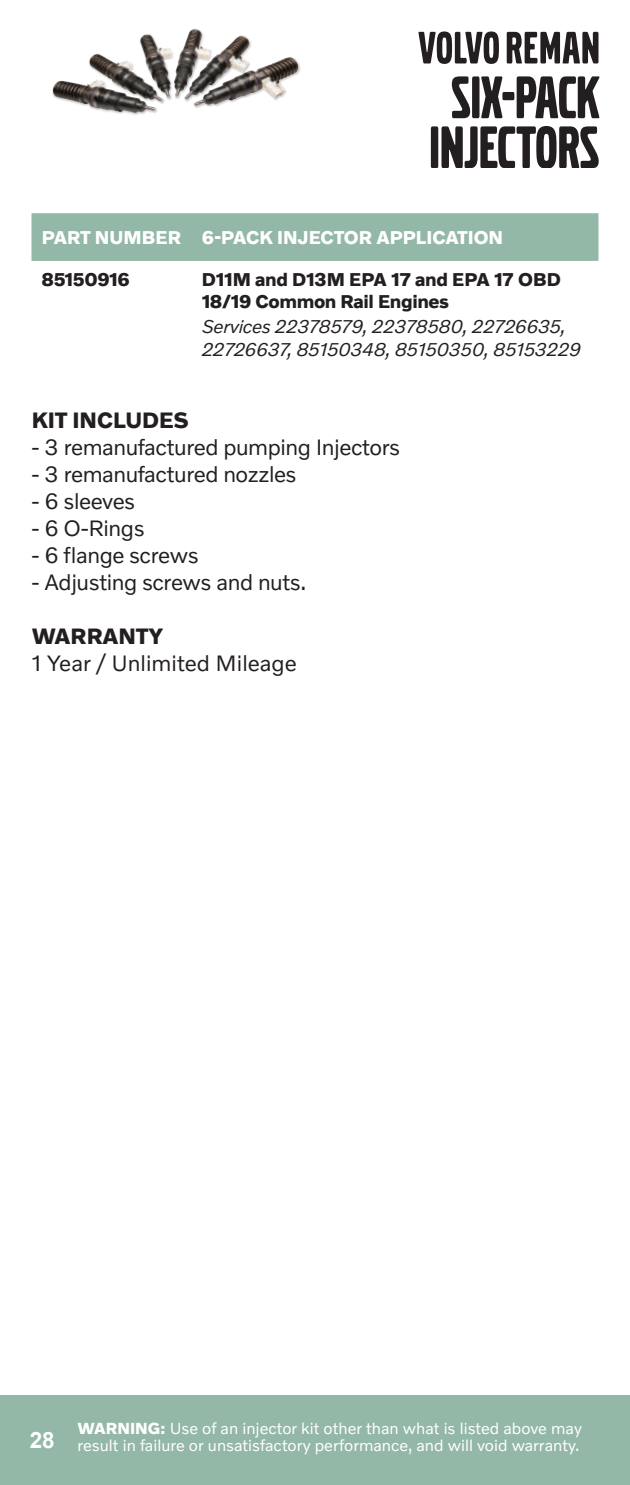
<style>
.page{position:relative;width:630px;height:1485px;background:#fff}
.page>*{position:absolute;margin:0;border:0;box-sizing:border-box;transform-origin:0 0}
.t1{font:62.75px/50px "Volvo Broad Pro";color:#231f20;text-align:center}
.t2{font:22.5px "Volvo Novum";letter-spacing:-.02em;color:#231f20}
.t3{font:22.5px "Volvo Novum";color:#231f20}
.t4{font:700 22.5px "Volvo Novum";color:#231f20}
.t5{font:700 22.5px "Arial";color:#fff}
.t6{font:italic 18.75px/22.5px "Volvo Novum";letter-spacing:-.02em;color:#231f20}
.t7{font:700 18.75px/22.5px "Volvo Novum";letter-spacing:-.02em;color:#231f20}
.t8{font:700 18.75px "Volvo Novum";color:#fff}
.t9{font:16.25px/17.5px "Volvo Novum";color:#fff}
.s1{font-weight:700}
</style>
<div class="page">
<div style="left:0;top:1395px;width:630px;height:90px;background:#94b8a8"></div>
<svg style="left:418px;top:31px;width:81px;height:33px"></svg>
<svg style="left:507px;top:32px;width:91px;height:31px"></svg>
<div style="left:52px;top:28px;width:248px;height:87px;background:#231f20;opacity:.25"></div>
<svg style="left:188px;top:29px;width:6px;height:7px"></svg>
<div style="left:32px;top:213px;width:566px;height:48px;background:#94b8a8"></div>
<h1 class="t1" style="left:429px;top:73px;width:172px">SIX-PACK<br>INJECTORS</h1>
<p class="t8" style="left:42px;top:226px;width:463px">PART NUMBER 6-PACK INJECTOR APPLICATION</p>
<p class="t7" style="left:42px;top:267px;width:90px">85150916</p>
<p class="t7" style="left:202px;top:267px;width:361px">D11M and D13M EPA 17 and EPA 17 OBD<br>18/19 Common Rail Engines</p>
<p class="t6" style="left:202px;top:315px;width:381px">Services 22378579, 22378580, 22726635,<br>22726637, 85150348, 85150350, 85153229</p>
<h2 class="t4" style="left:32px;top:406px;width:159px">KIT INCLUDES</h2>
<h2 class="t2" style="left:32px;top:433px;width:370px">- 3 remanufactured pumping Injectors</h2>
<h2 class="t2" style="left:32px;top:460px;width:267px">- 3 remanufactured nozzles</h2>
<h2 class="t2" style="left:32px;top:487px;width:105px">- 6 sleeves</h2>
<h2 class="t2" style="left:32px;top:514px;width:115px">- 6 O-Rings</h2>
<h2 class="t2" style="left:32px;top:541px;width:169px">- 6 flange screws</h2>
<h2 class="t2" style="left:32px;top:568px;width:276px">- Adjusting screws and nuts.</h2>
<h2 class="t4" style="left:32px;top:622px;width:133px">WARRANTY</h2>
<h2 class="t3" style="left:32px;top:649px;width:267px">1 Year / Unlimited Mileage</h2>
<h2 class="t5" style="left:30px;top:1425px;width:27px">28</h2>
<p class="t9" style="left:78px;top:1419px;width:506px"><span class="s1">WARNING:</span> Use of an injector kit other than what is listed above may result in failure or unsatisfactory performance, and will void warranty.</p>
</div>
